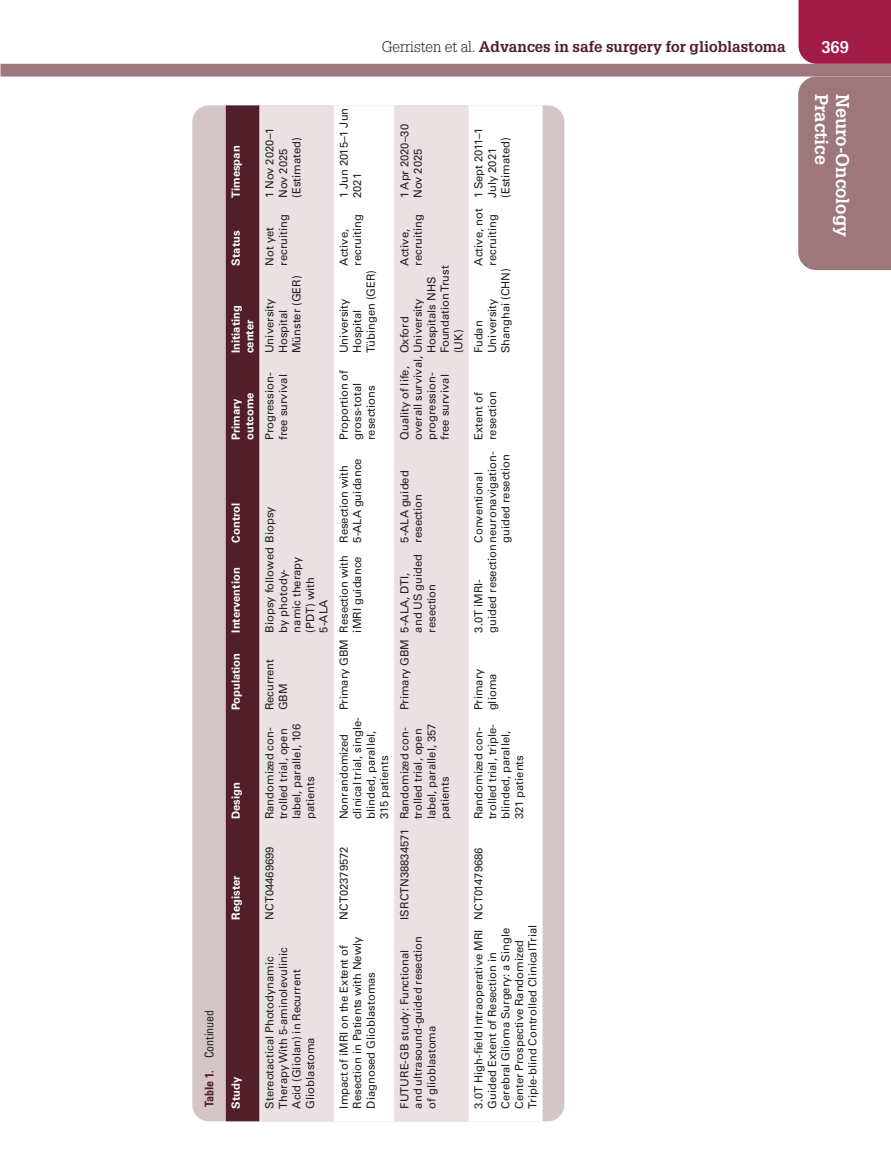
<style>
.page{position:relative;width:891px;height:1175px;background:#fff}
.page>*{position:absolute;margin:0;border:0;box-sizing:border-box;transform-origin:0 0}
.t1{font:18px "Glypha LT Std Bold 5";color:#fff}
.t2{font:700 16.5px "Glypha LT Std";color:#fff}
.t3{font:15px "Glypha LT Std Bold 3";color:#511e2a}
.TabTitle{font:condensed 12px "Univers LT Std";color:#231f20}
.TabBody{font:11.25px/13.5px "Univers LT Std";color:#231f20}
.TabBody2{font:11.25px/13.5px "Univers LT Std";color:#231f20}
.TableHeader{font:700 11.25px/13.5px "Univers LT Std";color:#fff}
.s1{font-weight:700;color:#511e2a}
.s2{font-family:"Glypha LT Std";font-weight:300;color:#231f20}
</style>
<div class="page">
<div style="left:1px;top:64px;width:890px;height:12px;background:#9d777c"></div>
<div style="left:798px;top:76px;width:93px;height:194px;background:#9d777c"></div>
<div style="left:799px;top:0;width:92px;height:64px;background:#a11b47"></div>
<div style="left:192px;top:105px;width:372px;height:1016px;background:#d5c5c6;border-radius:16px"></div>
<div style="left:226px;top:105px;width:34px;height:1016px;background:#511e2a"></div>
<div style="left:260px;top:105px;width:74px;height:1016px;background:#e9e1e2"></div>
<svg style="left:334px;top:105px;width:209px;height:1016px;background:#f7f4f4"></svg>
<p class="TabTitle" style="left:202px;top:1107px;width:99px;rotate:-90deg"><span class="s1">Table 1.</span> Continued</p>
<h3 class="t3" style="left:382px;top:37px;width:405px"><span class="s2">Gerristen et al.</span> Advances in safe surgery for glioblastoma</h3>
<h2 class="t2" style="left:821px;top:37px;width:29px">369</h2>
<p class="TableHeader" style="left:229px;top:198px;width:54px;rotate:-90deg">Timespan</p>
<p class="TableHeader" style="left:229px;top:265px;width:36px;rotate:-90deg">Status</p>
<p class="TableHeader" style="left:229px;top:353px;width:50px;rotate:-90deg">Initiating center</p>
<p class="TableHeader" style="left:229px;top:440px;width:49px;rotate:-90deg">Primary outcome</p>
<p class="TabBody" style="left:263px;top:198px;width:72px;rotate:-90deg">1 Nov 2020–1<br>Nov 2025</p>
<p class="TabBody" style="left:290px;top:198px;width:62px;rotate:-90deg">(Estimated)</p>
<p class="TabBody" style="left:263px;top:265px;width:53px;rotate:-90deg">Not yet recruiting</p>
<p class="TabBody" style="left:263px;top:353px;width:79px;rotate:-90deg">University<br>Hospital<br>Münster (GER)</p>
<p class="TabBody" style="left:263px;top:440px;width:69px;rotate:-90deg">Progression&shy;free survival</p>
<p class="TableHeader" style="left:229px;top:542px;width:41px;rotate:-90deg">Control</p>
<p class="TableHeader" style="left:229px;top:632px;width:67px;rotate:-90deg">Intervention</p>
<p class="TableHeader" style="left:229px;top:710px;width:59px;rotate:-90deg">Population</p>
<p class="TableHeader" style="left:229px;top:819px;width:38px;rotate:-90deg">Design</p>
<p class="TableHeader" style="left:229px;top:919px;width:46px;rotate:-90deg">Register</p>
<p class="TableHeader" style="left:229px;top:1108px;width:33px;rotate:-90deg">Study</p>
<p class="TabBody" style="left:263px;top:632px;width:128px;rotate:-90deg">Biopsy followed Biopsy by photody-<br>namic therapy<br>(PDT) with<br>5-ALA</p>
<p class="TabBody" style="left:263px;top:710px;width:53px;rotate:-90deg">Recurrent<br>GBM</p>
<p class="TabBody" style="left:263px;top:819px;width:97px;rotate:-90deg">Randomized con&shy;trolled trial, open label, parallel, 106 patients</p>
<p class="TabBody" style="left:263px;top:919px;width:75px;rotate:-90deg">NCT04469699</p>
<p class="TabBody" style="left:263px;top:1108px;width:163px;rotate:-90deg">Stereotactical Photodynamic<br>Therapy With 5-aminolevulinic<br>Acid (Gliolan) in Recurrent<br>Glioblastoma</p>
<p class="TabBody" style="left:337px;top:198px;width:92px;rotate:-90deg">1 Jun 2015–1 Jun<br>2021</p>
<p class="TabBody" style="left:337px;top:265px;width:53px;rotate:-90deg">Active, recruiting</p>
<p class="TabBody" style="left:337px;top:353px;width:85px;rotate:-90deg">University<br>Hospital<br>Tübingen (GER)</p>
<p class="TabBody" style="left:337px;top:440px;width:71px;rotate:-90deg">Proportion of gross-total resections</p>
<p class="TabBody" style="left:337px;top:542px;width:86px;rotate:-90deg">Resection with<br>5-ALA guidance</p>
<p class="TabBody" style="left:337px;top:632px;width:79px;rotate:-90deg">Resection with iMRI guidance</p>
<p class="TabBody" style="left:337px;top:710px;width:73px;rotate:-90deg">Primary GBM</p>
<p class="TabBody" style="left:337px;top:819px;width:103px;rotate:-90deg">Nonrandomized clinical trial, single&shy;blinded, parallel,<br>315 patients</p>
<p class="TabBody" style="left:337px;top:919px;width:75px;rotate:-90deg">NCT02379572</p>
<p class="TabBody" style="left:337px;top:1108px;width:173px;rotate:-90deg">Impact of iMRI on the Extent of<br>Resection in Patients with Newly<br>Diagnosed Glioblastomas</p>
<p class="TabBody" style="left:398px;top:198px;width:75px;rotate:-90deg">1 Apr 2020–30<br>Nov 2025</p>
<p class="TabBody" style="left:398px;top:265px;width:53px;rotate:-90deg">Active, recruiting</p>
<p class="TabBody" style="left:425px;top:353px;width:89px;rotate:-90deg">Hospitals NHS<br>Foundation Trust (UK)</p>
<p class="TabBody" style="left:398px;top:440px;width:143px;rotate:-90deg">Quality of life,<br>overall survival, University progression-<br>free survival</p>
<p class="TabBody" style="left:398px;top:353px;width:38px;rotate:-90deg">Oxford</p>
<p class="TabBody" style="left:398px;top:542px;width:74px;rotate:-90deg">5-ALA guided resection</p>
<p class="TabBody" style="left:398px;top:632px;width:80px;rotate:-90deg">5-ALA, DTI, and US guided resection</p>
<p class="TabBody" style="left:398px;top:710px;width:73px;rotate:-90deg">Primary GBM</p>
<p class="TabBody" style="left:398px;top:819px;width:97px;rotate:-90deg">Randomized con&shy;trolled trial, open label, parallel, 357 patients</p>
<p class="TabBody" style="left:398px;top:919px;width:93px;rotate:-90deg">ISRCTN38834571</p>
<p class="TabBody" style="left:398px;top:1108px;width:174px;rotate:-90deg">FUTURE-GB study: Functional and ultrasound-guided resection of glioblastoma</p>
<p class="TabBody2" style="left:472px;top:198px;width:72px;rotate:-90deg">1 Sept 2011–1<br>July 2021</p>
<p class="TabBody2" style="left:499px;top:198px;width:62px;rotate:-90deg">(Estimated)</p>
<p class="TabBody2" style="left:472px;top:265px;width:58px;rotate:-90deg">Active, not recruiting</p>
<p class="TabBody2" style="left:472px;top:353px;width:87px;rotate:-90deg">Fudan<br>University<br>Shanghai (CHN)</p>
<p class="TabBody2" style="left:472px;top:440px;width:50px;rotate:-90deg">Extent of resection</p>
<p class="TabBody2" style="left:472px;top:632px;width:182px;rotate:-90deg">3.0T iMRI-<br>guided resectionneuronavigation-</p>
<p class="TabBody2" style="left:499px;top:542px;width:90px;rotate:-90deg">guided resection</p>
<p class="TabBody2" style="left:472px;top:542px;width:72px;rotate:-90deg">Conventional</p>
<p class="TabBody2" style="left:472px;top:710px;width:43px;rotate:-90deg">Primary glioma</p>
<p class="TabBody2" style="left:472px;top:819px;width:97px;rotate:-90deg">Randomized con&shy;trolled trial, triple&shy;blinded, parallel,<br>321 patients</p>
<p class="TabBody2" style="left:472px;top:919px;width:74px;rotate:-90deg">NCT01479686</p>
<p class="TabBody2" style="left:472px;top:1108px;width:185px;rotate:-90deg">3.0T High-field Intraoperative MRI Guided Extent of Resection in Cerebral Glioma Surgery: a Single Center Prospective Randomized Triple-blind Controlled Clinical Trial</p>
<h1 class="t1" style="left:833px;top:94px;width:73px;rotate:90deg">Practice</h1>
<h1 class="t1" style="left:854px;top:94px;width:145px;rotate:90deg">Neuro-Oncology</h1>
</div>
